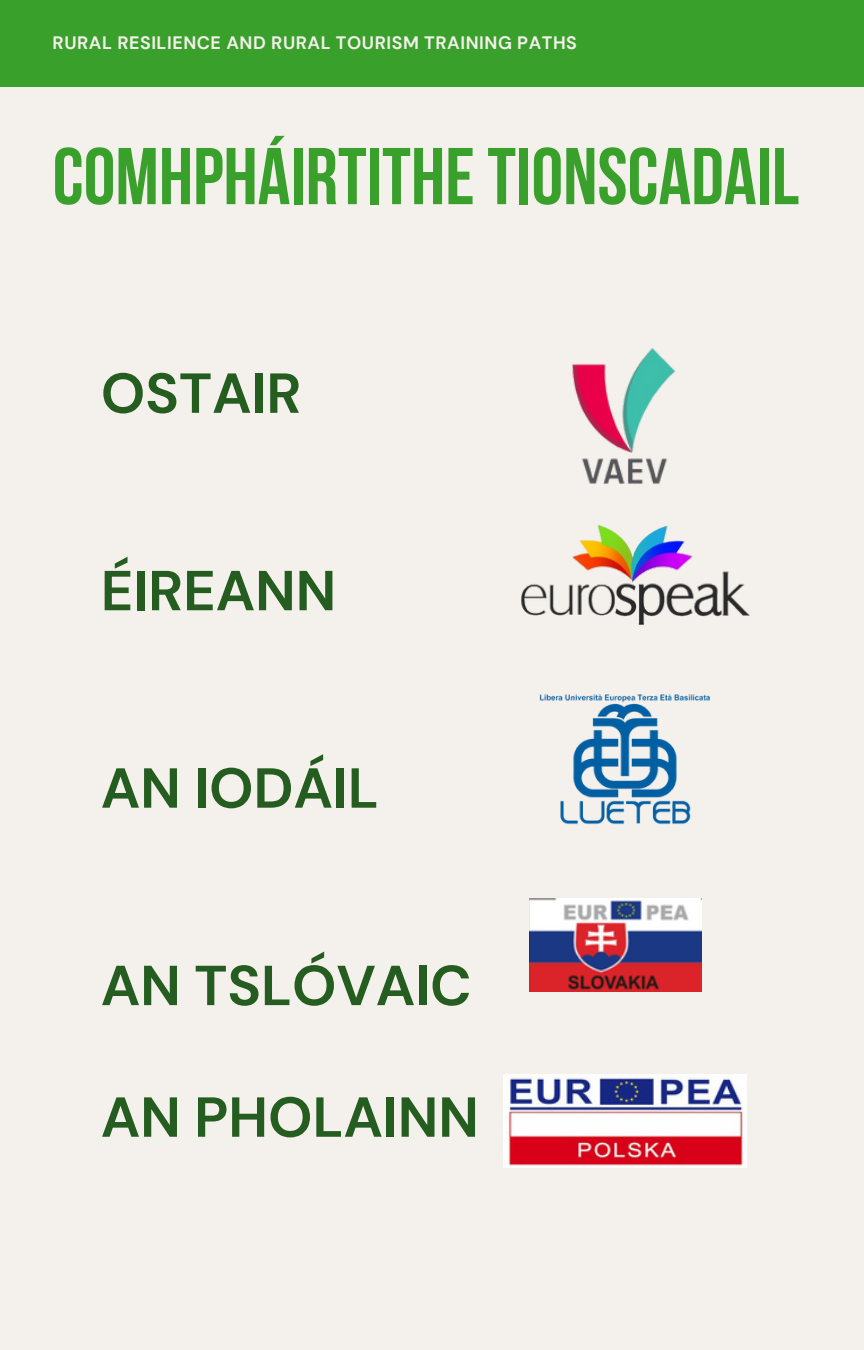
<style>
.page{position:relative;width:864px;height:1350px;background:#f4f0eb}
.page>*{position:absolute;margin:0;border:0;box-sizing:border-box;transform-origin:0 0}
.t1{font:80.33px "Bebas Neue Cyrillic";color:#38a02b}
.t2{font:700 56.25px "DM Sans";color:#245d1f}
.t3{font:700 18px "DM Sans";letter-spacing:.03em;color:#f4f0eb}
</style>
<div class="page">
<div style="left:0;top:0;width:864px;height:86px;background:#38a02b"></div>
<img style="left:539px;top:694px;width:171px;height:131px">
<img style="left:521px;top:525px;width:229px;height:100px">
<img style="left:572px;top:348px;width:104px;height:136px">
<img style="left:530px;top:898px;width:172px;height:93px">
<img style="left:504px;top:1075px;width:243px;height:92px">
<p class="t3" style="left:53px;top:31px;width:526px">RURAL RESILIENCE AND RURAL TOURISM TRAINING PATHS</p>
<p class="t1" style="left:53px;top:144px;width:748px">COMHPHÁIRTITHETIONSCADAIL</p>
<p class="t2" style="left:101px;top:357px;width:202px">OSTAIR</p>
<p class="t2" style="left:101px;top:554px;width:237px">ÉIREANN</p>
<p class="t2" style="left:101px;top:752px;width:279px">AN IODÁIL</p>
<p class="t2" style="left:101px;top:949px;width:372px">AN TSLÓVAIC</p>
<p class="t2" style="left:101px;top:1081px;width:380px">AN PHOLAINN</p>
</div>
